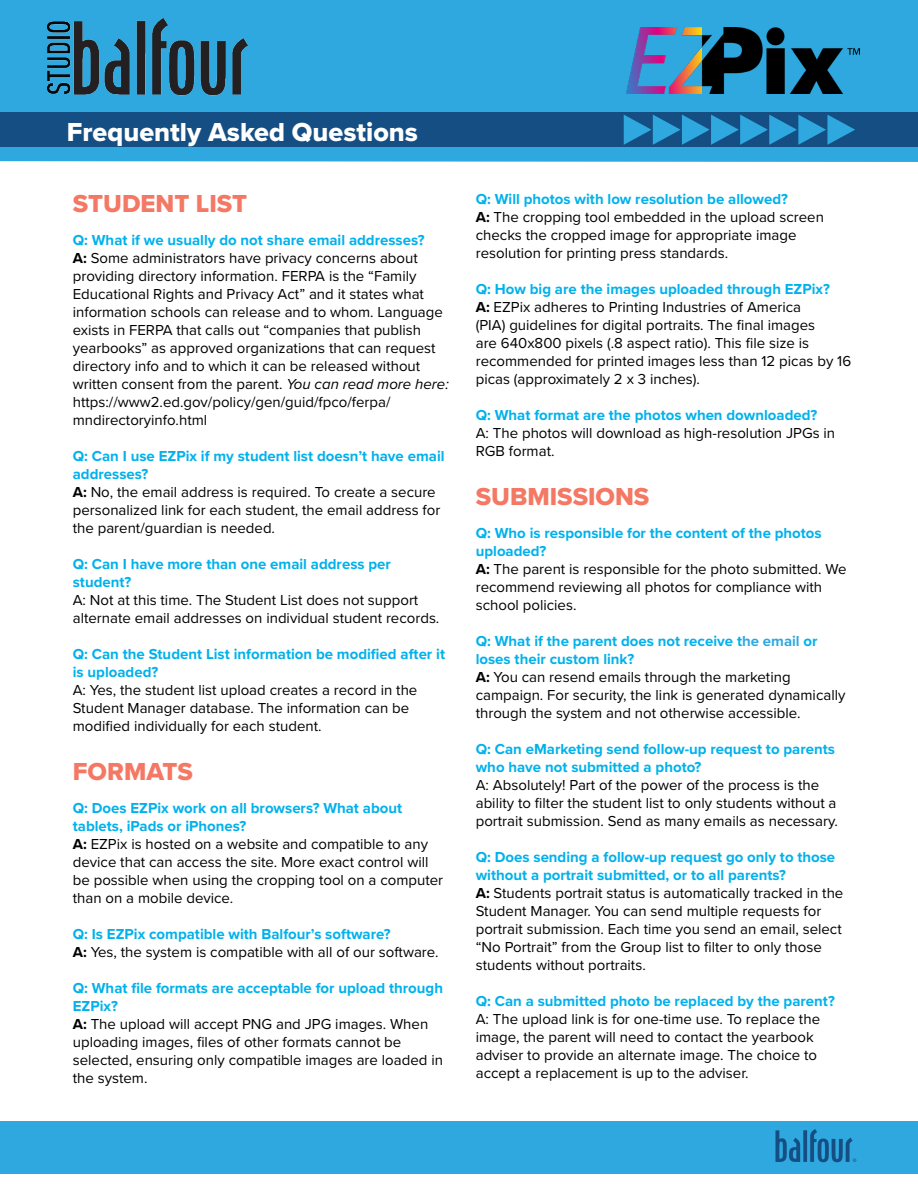
<style>
.page{position:relative;width:918px;height:1188px;background:#fff}
.page>*{position:absolute;margin:0;border:0;box-sizing:border-box;transform-origin:0 0}
.t1{font:27px "Proxima Nova Extrabld";color:#fff}
.t2{font:25.5px "Proxima Nova Extrabld";color:#f47863}
.t3{font:15px/18px "Proxima Nova";color:#000}
.t4{font:700 15px/18px "Proxima Nova";color:#00b1ec}
.s1{font-weight:700;color:#00b1ec}
.s2{font-weight:700}
.s3{font-style:italic}
.s4{font-weight:700;color:#2ea8df}
</style>
<div class="page">
<div style="left:0;top:1121px;width:918px;height:52px;background:#2ea8df"></div>
<svg style="left:775px;top:1129px;width:81px;height:33px"></svg>
<div style="left:0;top:0;width:918px;height:162px;background:#2ea8df"></div>
<div style="left:0;top:112px;width:918px;height:34px;background:#144e83"></div>
<svg style="left:624px;top:115px;width:231px;height:30px"></svg>
<img style="left:47px;top:18px;width:200px;height:82px">
<img style="left:626px;top:27px;width:234px;height:67px">
<h1 class="t1" style="left:67px;top:112px;width:353px">Frequently Asked Questions</h1>
<h2 class="t2" style="left:73px;top:185px;width:176px">STUDENT LIST</h2>
<p class="t3" style="left:73px;top:231px;width:378px"><span class="s1">Q: What if we usually do not share email addresses?<br></span><span class="s2">A:</span> Some administrators have privacy concerns about providing directory information. FERPA is the “Family Educational Rights and Privacy Act” and it states what information schools can release and to whom. Language exists in FERPA that calls out “companies that publish yearbooks” as approved organizations that can request directory info and to which it can be released without written consent from the parent. <span class="s3">You can read more here: </span>https://www2.ed.gov/policy/gen/guid/fpco/ferpa/ mndirectoryinfo.html</p>
<p class="t3" style="left:73px;top:447px;width:373px"><span class="s1">Q: Can I use EZPix if my student list doesn’t have email addresses?<br></span><span class="s2">A:</span> No, the email address is required. To create a secure personalized link for each student, the email address for the parent/guardian is needed.</p>
<p class="t4" style="left:73px;top:555px;width:320px">Q: Can I have more than one email address per student?</p>
<p class="t3" style="left:73px;top:591px;width:368px">A: Not at this time. The Student List does not support alternate email addresses on individual student records.</p>
<p class="t4" style="left:73px;top:645px;width:374px">Q: Can the Student List information be modified after it is uploaded?</p>
<p class="t3" style="left:73px;top:681px;width:346px">A: Yes, the student list upload creates a record in the<br>Student Manager database. The information can be modified individually for each student.</p>
<h2 class="t2" style="left:73px;top:752px;width:122px">FORMATS</h2>
<p class="t3" style="left:73px;top:798px;width:372px"><span class="s1">Q: Does EZPix work on all browsers? What about tablets, iPads or iPhones?<br></span><span class="s2">A:</span> EZPix is hosted on a website and compatible to any device that can access the site. More exact control will be possible when using the cropping tool on a computer than on a mobile device.</p>
<p class="t3" style="left:73px;top:924px;width:367px"><span class="s1">Q: Is EZPix compatible with Balfour’s software?<br></span><span class="s2">A:</span> Yes, the system is compatible with all of our software.</p>
<p class="t3" style="left:73px;top:978px;width:372px"><span class="s1">Q: What file formats are acceptable for upload through EZPix?<br></span><span class="s2">A:</span> The upload will accept PNG and JPG images. When uploading images, files of other formats cannot be selected, ensuring only compatible images are loaded in the system.</p>
<p class="t3" style="left:476px;top:190px;width:350px"><span class="s1">Q: Will photos with low resolution be allowed?<br></span><span class="s2">A:</span> The cropping tool embedded in the upload screen checks the cropped image for appropriate image resolution for printing press standards.</p>
<p class="t3" style="left:476px;top:280px;width:377px"><span class="s1">Q: How big are the images uploaded through EZPix?<br></span><span class="s2">A:</span> EZPix adheres to Printing Industries of America<br>(PIA) guidelines for digital portraits. The final images<br>are 640x800 pixels (.8 aspect ratio). This file size is recommended for printed images less than 12 picas by 16 picas (approximately 2 x 3 inches).</p>
<p class="t4" style="left:476px;top:406px;width:343px">Q: What format are the photos when downloaded?</p>
<p class="t3" style="left:476px;top:424px;width:361px">A: The photos will download as high-resolution JPGs in<br>RGB format.</p>
<h2 class="t2" style="left:476px;top:477px;width:175px">SUBMISSIONS</h2>
<p class="t3" style="left:476px;top:523px;width:372px"><span class="s1">Q: Who is responsible for the content of the photos uploaded?<br></span><span class="s2">A:</span> The parent is responsible for the photo submitted. We recommend reviewing all photos for compliance with school policies.</p>
<p class="t3" style="left:476px;top:631px;width:371px"><span class="s1">Q: What if the parent does not receive t</span><span class="s4">he email</span> <span class="s1">or loses their custom link?<br></span><span class="s2">A:</span> You can resend emails through the marketing campaign. For security, the link is generated dynamically through the system and not otherwise accessible.</p>
<p class="t4" style="left:476px;top:739px;width:361px">Q: Can eMarketing send follow-up request to parents who have not submitted a photo?</p>
<p class="t3" style="left:476px;top:775px;width:364px">A: Absolutely! Part of the power of the process is the ability to filter the student list to only students without a portrait submission. Send as many emails as necessary.</p>
<p class="t3" style="left:476px;top:847px;width:369px"><span class="s1">Q: Does sending a follow-up request go only to those without a portrait submitted, or to all parents?<br></span><span class="s2">A:</span> Students portrait status is automatically tracked in the Student Manager. You can send multiple requests for portrait submission. Each time you send an email, select “No Portrait” from the Group list to filter to only those students without portraits.</p>
<p class="t4" style="left:476px;top:991px;width:361px">Q: Can a submitted photo be replaced by the parent?</p>
<p class="t3" style="left:476px;top:1009px;width:346px">A: The upload link is for one-time use. To replace the image, the parent will need to contact the yearbook adviser to provide an alternate image. The choice to accept a replacement is up to the adviser.</p>
</div>
